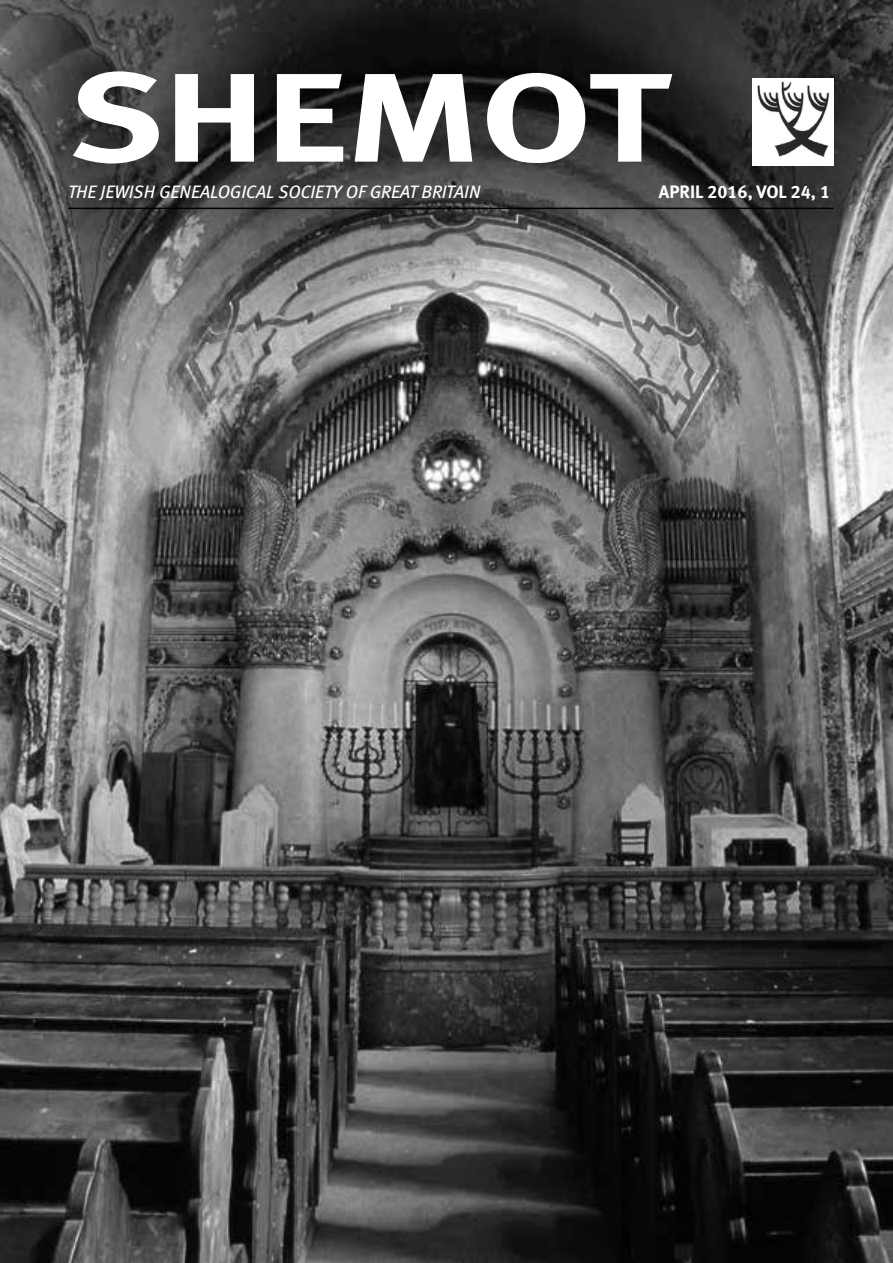
<style>
.page{position:relative;width:893px;height:1263px;background:#fff}
.page>*{position:absolute;margin:0;border:0;box-sizing:border-box;transform-origin:0 0}
.t1{font:126px "Meta Bold LF";color:#fff;scale:1.3 1}
.t2{font:italic 18px "Meta";color:#fff}
.t3{font:18px "Meta Bold LF";color:#fff}
</style>
<div class="page">
<img style="left:0;top:0;width:893px;height:1263px">
<hr style="left:68px;top:208px;width:765px;height:1px;background:#000">
<img style="left:753px;top:79px;width:80px;height:87px">
<h1 class="t1" style="left:68px;top:43px;width:464px">SHEMOT</h1>
<p class="t2" style="left:68px;top:181px;width:414px">THE JEWISH GENEALOGICAL SOCIETY OF GREAT BRITAIN</p>
<p class="t3" style="left:659px;top:181px;width:173px">APRIL 2016, VOL 24, 1</p>
</div>
